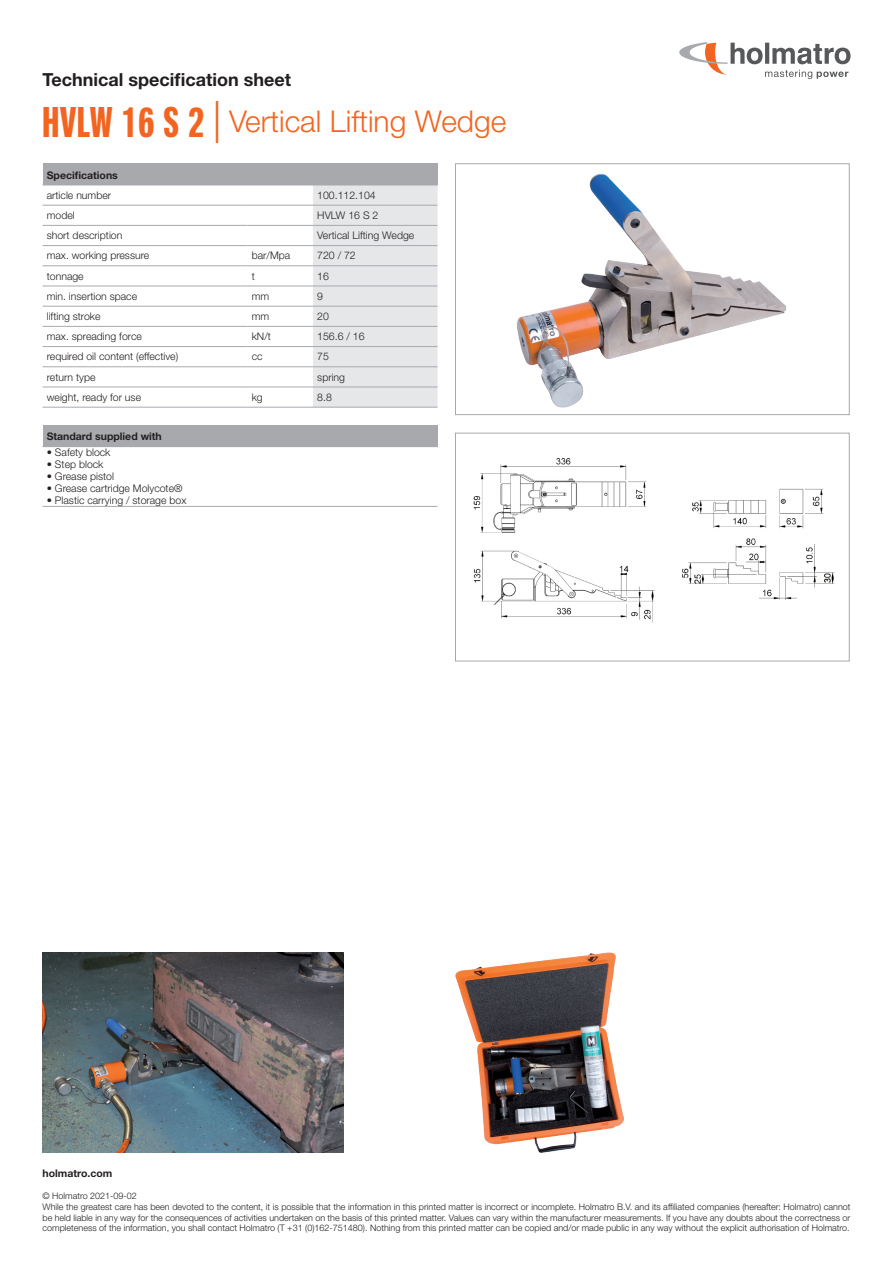
<style>
.page{position:relative;width:893px;height:1263px;background:#fff}
.page>*{position:absolute;margin:0;border:0;box-sizing:border-box;transform-origin:0 0}
.t1{font:300 30px "Helvetica Neue LT Std";color:#f36421}
.t2{font:700 18px "Helvetica Neue LT Std";color:#231f20}
.t3{font:300 10.5px "Helvetica Neue LT Std";color:#231f20}
.t4{font:700 10.5px "Helvetica Neue LT Std";color:#231f20}
.t5{font:300 9px/10.8px "Helvetica Neue LT Std";color:#231f20}
.s1{font-family:"Neue Helvetica Pro 79 Cm";font-weight:700;font-size:42px}
.s2{font-size:42px}
</style>
<div class="page">
<svg style="left:679px;top:42px;width:171px;height:37px"></svg>
<div style="left:43px;top:164px;width:394px;height:21px;background:#a8a9ad"></div>
<svg style="left:313px;top:164px;width:125px;height:243px;background:#dfe0e2"></svg>
<hr style="left:43px;top:185px;width:204px;height:1px;background:#a8a9ad">
<hr style="left:247px;top:185px;width:66px;height:1px;background:#a8a9ad">
<hr style="left:313px;top:185px;width:125px;height:1px;background:#a8a9ad">
<hr style="left:43px;top:205px;width:204px;height:1px;background:#a8a9ad">
<hr style="left:247px;top:205px;width:66px;height:1px;background:#a8a9ad">
<hr style="left:313px;top:205px;width:124px;height:1px;background:#a8a9ad">
<hr style="left:43px;top:225px;width:204px;height:1px;background:#a8a9ad">
<hr style="left:247px;top:225px;width:66px;height:1px;background:#a8a9ad">
<hr style="left:313px;top:225px;width:124px;height:1px;background:#a8a9ad">
<hr style="left:43px;top:245px;width:204px;height:1px;background:#a8a9ad">
<hr style="left:247px;top:245px;width:66px;height:1px;background:#a8a9ad">
<hr style="left:313px;top:245px;width:124px;height:1px;background:#a8a9ad">
<hr style="left:43px;top:265px;width:204px;height:1px;background:#a8a9ad">
<hr style="left:247px;top:265px;width:66px;height:1px;background:#a8a9ad">
<hr style="left:313px;top:265px;width:124px;height:1px;background:#a8a9ad">
<hr style="left:43px;top:286px;width:204px;height:1px;background:#a8a9ad">
<hr style="left:247px;top:286px;width:66px;height:1px;background:#a8a9ad">
<hr style="left:313px;top:286px;width:124px;height:1px;background:#a8a9ad">
<hr style="left:43px;top:306px;width:204px;height:1px;background:#a8a9ad">
<hr style="left:247px;top:306px;width:66px;height:1px;background:#a8a9ad">
<hr style="left:313px;top:306px;width:124px;height:1px;background:#a8a9ad">
<hr style="left:43px;top:326px;width:204px;height:1px;background:#a8a9ad">
<hr style="left:247px;top:326px;width:66px;height:1px;background:#a8a9ad">
<hr style="left:313px;top:326px;width:124px;height:1px;background:#a8a9ad">
<hr style="left:43px;top:346px;width:204px;height:1px;background:#a8a9ad">
<hr style="left:247px;top:346px;width:66px;height:1px;background:#a8a9ad">
<hr style="left:313px;top:346px;width:124px;height:1px;background:#a8a9ad">
<hr style="left:43px;top:366px;width:204px;height:1px;background:#a8a9ad">
<hr style="left:247px;top:366px;width:66px;height:1px;background:#a8a9ad">
<hr style="left:313px;top:366px;width:124px;height:1px;background:#a8a9ad">
<hr style="left:43px;top:407px;width:204px;height:1px;background:#a8a9ad">
<hr style="left:43px;top:387px;width:204px;height:1px;background:#a8a9ad">
<hr style="left:247px;top:407px;width:66px;height:1px;background:#a8a9ad">
<hr style="left:247px;top:387px;width:66px;height:1px;background:#a8a9ad">
<hr style="left:313px;top:407px;width:124px;height:1px;background:#a8a9ad">
<hr style="left:313px;top:387px;width:124px;height:1px;background:#a8a9ad">
<div style="left:43px;top:425px;width:394px;height:22px;background:#a8a9ad"></div>
<svg style="left:437px;top:425px;width:1px;height:21px"></svg>
<hr style="left:43px;top:506px;width:394px;height:1px;background:#a8a9ad">
<hr style="left:43px;top:446px;width:395px;height:1px;background:#a8a9ad">
<img style="left:43px;top:952px;width:300px;height:200px">
<img style="left:455px;top:953px;width:168px;height:200px">
<img style="left:473px;top:457px;width:362px;height:166px">
<div style="left:455px;top:433px;width:394px;height:228px;border:1px solid #a8a9ad"></div>
<img style="left:517px;top:173px;width:270px;height:235px">
<div style="left:455px;top:164px;width:394px;height:251px;border:1px solid #a8a9ad"></div>
<h2 class="t2" style="left:43px;top:68px;width:250px">Technical specification sheet</h2>
<h1 class="t1" style="left:43px;top:103px;width:465px"><span class="s1">HVLW 16 S 2</span> <span class="s2">|</span> Vertical Lifting Wedge</h1>
<p class="t4" style="left:47px;top:168px;width:73px">Specifications</p>
<p class="t3" style="left:47px;top:189px;width:66px">article number</p>
<p class="t3" style="left:317px;top:189px;width:60px">100.112.104</p>
<p class="t3" style="left:47px;top:209px;width:30px">model</p>
<p class="t3" style="left:317px;top:209px;width:63px">HVLW 16 S 2</p>
<p class="t3" style="left:47px;top:229px;width:77px">short description</p>
<p class="t3" style="left:317px;top:229px;width:99px">Vertical Lifting Wedge</p>
<p class="t3" style="left:47px;top:249px;width:104px">max. working pressure</p>
<p class="t3" style="left:252px;top:249px;width:40px">bar/Mpa</p>
<p class="t3" style="left:317px;top:249px;width:40px">720 / 72</p>
<p class="t3" style="left:47px;top:269px;width:38px">tonnage</p>
<p class="t3" style="left:252px;top:269px;width:5px">t</p>
<p class="t3" style="left:317px;top:269px;width:13px">16</p>
<p class="t3" style="left:47px;top:290px;width:92px">min. insertion space</p>
<p class="t3" style="left:252px;top:290px;width:19px">mm</p>
<p class="t3" style="left:317px;top:290px;width:7px">9</p>
<p class="t3" style="left:47px;top:310px;width:55px">lifting stroke</p>
<p class="t3" style="left:252px;top:310px;width:19px">mm</p>
<p class="t3" style="left:317px;top:310px;width:13px">20</p>
<p class="t3" style="left:47px;top:330px;width:97px">max. spreading force</p>
<p class="t3" style="left:252px;top:330px;width:21px">kN/t</p>
<p class="t3" style="left:317px;top:330px;width:49px">156.6 / 16</p>
<p class="t3" style="left:47px;top:350px;width:133px">required oil content (effective)</p>
<p class="t3" style="left:252px;top:350px;width:12px">cc</p>
<p class="t3" style="left:317px;top:350px;width:13px">75</p>
<p class="t3" style="left:47px;top:370px;width:50px">return type</p>
<p class="t3" style="left:317px;top:370px;width:29px">spring</p>
<p class="t3" style="left:47px;top:391px;width:96px">weight, ready for use</p>
<p class="t3" style="left:252px;top:391px;width:13px">kg</p>
<p class="t3" style="left:317px;top:391px;width:16px">8.8</p>
<p class="t4" style="left:47px;top:430px;width:117px">Standard supplied with</p>
<p class="t3" style="left:47px;top:446px;width:65px">• Safety block</p>
<p class="t3" style="left:47px;top:458px;width:58px">• Step block</p>
<p class="t3" style="left:47px;top:470px;width:69px">• Grease pistol</p>
<p class="t3" style="left:47px;top:482px;width:137px">• Grease cartridge Molycote®</p>
<p class="t3" style="left:47px;top:494px;width:141px">• Plastic carrying / storage box</p>
<p class="t4" style="left:43px;top:1167px;width:71px">holmatro.com</p>
<p class="t5" style="left:43px;top:1190px;width:809px">© Holmatro 2021-09-02<br>While the greatest care has been devoted to the content, it is possible that the information in this printed matter is incorrect or incomplete. Holmatro B.V. and its affiliated companies (hereafter: Holmatro) cannot be held liable in any way for the consequences of activities undertaken on the basis of this printed matter. Values can vary within the manufacturer measurements. If you have any doubts about the correctness or completeness of the information, you shall contact Holmatro (T +31 (0)162-751480). Nothing from this printed matter can be copied and/or made public in any way without the explicit authorisation of Holmatro.</p>
</div>
